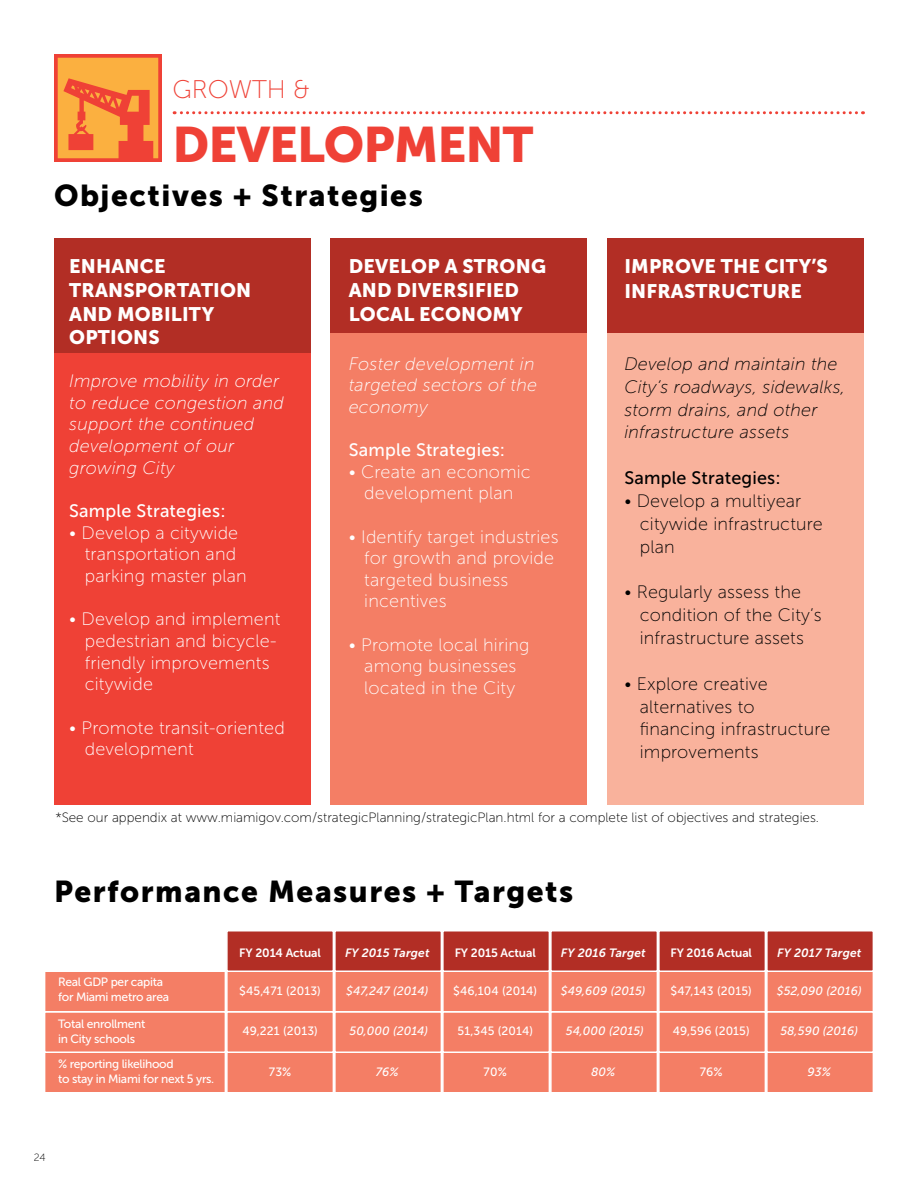
<style>
.page{position:relative;width:918px;height:1188px;background:#fff}
.page>*{position:absolute;margin:0;border:0;box-sizing:border-box;transform-origin:0 0}
.t1{font:49.5px "Museo Sans 900";letter-spacing:-.02em;color:#ef4136}
.t2{font:30px "Museo Sans 900";letter-spacing:.05em;color:#000}
.t3{font:25.5px "Museo Sans 100";color:#ef4136}
.t4{font:19.5px/23.7px "Museo Sans 900";letter-spacing:.01em;color:#fff}
.t5{font:18px/21.6px "Museo Sans 100";letter-spacing:.01em;color:#fff}
.t6{font:18px/22.8px "Museo Sans 100";letter-spacing:.01em;color:#000}
.t7{font:italic 18px/21.6px "Museo Sans 100";letter-spacing:.01em;color:#fff}
.t8{font:italic 18px/22.8px "Museo Sans 100";letter-spacing:.01em;color:#000}
.t9{font:18px "Museo Sans 500";letter-spacing:.01em;color:#fff}
.t10{font:18px "Museo Sans 500";letter-spacing:.01em;color:#000}
.t11{font:13.5px "Museo Sans 100";color:#000}
.t12{font:12px/15px "Museo Sans 500";letter-spacing:-.025em;color:#fff}
.t13{font:italic 12px "Museo Sans 500";letter-spacing:.01em;color:#fff}
.t14{font:12px "Museo Sans 500";letter-spacing:.01em;color:#fff}
.t15{font:12px "Museo Sans 700";letter-spacing:-.01em;color:#fff}
.t16{font:italic 12px "Museo Sans 700";letter-spacing:.01em;color:#fff}
.t17{font:10.5px "Museo Sans 100";color:#000}
</style>
<div class="page">
<div style="left:608px;top:238px;width:256px;height:568px;background:#f9b29c"></div>
<div style="left:608px;top:238px;width:256px;height:95px;background:#b22e25"></div>
<div style="left:54px;top:238px;width:256px;height:568px;background:#ef4136"></div>
<div style="left:331px;top:238px;width:256px;height:568px;background:#f47e65"></div>
<div style="left:54px;top:238px;width:256px;height:115px;background:#b22e25"></div>
<div style="left:331px;top:238px;width:256px;height:95px;background:#b22e25"></div>
<div style="left:44px;top:1052px;width:182px;height:42px;background:#f47e65;border:2px solid #fff"></div>
<div style="left:226px;top:1052px;width:108px;height:42px;background:#f47e65;border:2px solid #fff"></div>
<div style="left:442px;top:1052px;width:108px;height:42px;background:#f47e65;border:2px solid #fff"></div>
<div style="left:334px;top:1052px;width:108px;height:42px;background:#f47e65;border:2px solid #fff"></div>
<div style="left:550px;top:1052px;width:108px;height:42px;background:#f47e65;border:2px solid #fff"></div>
<div style="left:658px;top:1052px;width:108px;height:42px;background:#f47e65;border:2px solid #fff"></div>
<div style="left:766px;top:1052px;width:108px;height:42px;background:#f47e65;border:2px solid #fff"></div>
<div style="left:44px;top:1011px;width:182px;height:42px;background:#f47e65;border:2px solid #fff"></div>
<div style="left:226px;top:1011px;width:108px;height:42px;background:#f47e65;border:2px solid #fff"></div>
<div style="left:442px;top:1011px;width:108px;height:42px;background:#f47e65;border:2px solid #fff"></div>
<div style="left:334px;top:1011px;width:108px;height:42px;background:#f47e65;border:2px solid #fff"></div>
<div style="left:550px;top:1011px;width:108px;height:42px;background:#f47e65;border:2px solid #fff"></div>
<div style="left:658px;top:1011px;width:108px;height:42px;background:#f47e65;border:2px solid #fff"></div>
<div style="left:766px;top:1011px;width:108px;height:42px;background:#f47e65;border:2px solid #fff"></div>
<div style="left:44px;top:970px;width:182px;height:42px;background:#f47e65;border:2px solid #fff"></div>
<div style="left:226px;top:970px;width:108px;height:42px;background:#f47e65;border:2px solid #fff"></div>
<div style="left:442px;top:970px;width:108px;height:42px;background:#f47e65;border:2px solid #fff"></div>
<div style="left:334px;top:970px;width:108px;height:42px;background:#f47e65;border:2px solid #fff"></div>
<div style="left:550px;top:970px;width:108px;height:42px;background:#f47e65;border:2px solid #fff"></div>
<div style="left:658px;top:970px;width:108px;height:42px;background:#f47e65;border:2px solid #fff"></div>
<div style="left:766px;top:970px;width:108px;height:42px;background:#f47e65;border:2px solid #fff"></div>
<div style="left:226px;top:930px;width:108px;height:42px;background:#b22e25;border:2px solid #fff"></div>
<div style="left:442px;top:930px;width:108px;height:42px;background:#b22e25;border:2px solid #fff"></div>
<div style="left:334px;top:930px;width:108px;height:42px;background:#b22e25;border:2px solid #fff"></div>
<div style="left:550px;top:930px;width:108px;height:42px;background:#b22e25;border:2px solid #fff"></div>
<div style="left:658px;top:930px;width:108px;height:42px;background:#b22e25;border:2px solid #fff"></div>
<div style="left:766px;top:930px;width:108px;height:42px;background:#b22e25;border:2px solid #fff"></div>
<svg style="left:174px;top:111px;width:689px;height:3px"></svg>
<svg style="left:54px;top:54px;width:108px;height:108px"></svg>
<h3 class="t3" style="left:173px;top:76px;width:139px">GROWTH &amp;</h3>
<h1 class="t1" style="left:173px;top:117px;width:362px">DEVELOPMENT</h1>
<h2 class="t2" style="left:54px;top:179px;width:370px">Objectives + Strategies</h2>
<p class="t4" style="left:69px;top:255px;width:184px">ENHANCE<br>TRANSPORTATION<br>AND MOBILITY<br>OPTIONS</p>
<p class="t7" style="left:69px;top:370px;width:216px">Improve mobility in order to reduce congestion and support the continued development of our growing City</p>
<p class="t9" style="left:69px;top:501px;width:158px">Sample Strategies:</p>
<p class="t5" style="left:85px;top:522px;width:164px;text-indent:-15px">• Develop a citywide transportation and parking master plan</p>
<p class="t5" style="left:85px;top:609px;width:197px;text-indent:-15px">• Develop and implement pedestrian and bicycle&shy;friendly improvements citywide</p>
<p class="t5" style="left:85px;top:717px;width:202px;text-indent:-15px">• Promote transit-oriented development</p>
<p class="t4" style="left:349px;top:255px;width:199px">DEVELOP A STRONG<br>AND DIVERSIFIED<br>LOCAL ECONOMY</p>
<p class="t7" style="left:349px;top:353px;width:190px">Foster development in targeted sectors of the economy</p>
<p class="t9" style="left:349px;top:440px;width:158px">Sample Strategies:</p>
<p class="t5" style="left:349px;top:461px;width:184px;text-align:center">• Create an economic development plan</p>
<p class="t5" style="left:364px;top:526px;width:196px;text-indent:-15px">• Identify target industries for growth and provide targeted business incentives</p>
<p class="t5" style="left:349px;top:634px;width:182px;text-align:center">• Promote local hiring among businesses located in the City</p>
<p class="t4" style="left:624px;top:254px;width:205px;line-height:24.3px">IMPROVE THE CITY’S<br>INFRASTRUCTURE</p>
<p class="t8" style="left:624px;top:352px;width:222px">Develop and maintain the<br>City’s roadways, sidewalks, storm drains, and other infrastructure assets</p>
<p class="t10" style="left:624px;top:468px;width:158px">Sample Strategies:</p>
<p class="t6" style="left:640px;top:490px;width:185px;text-indent:-15px">• Develop a multiyear citywide infrastructure plan</p>
<p class="t6" style="left:640px;top:581px;width:183px;text-indent:-15px">• Regularly assess the condition of the City’s infrastructure assets</p>
<p class="t6" style="left:640px;top:672px;width:192px;text-indent:-15px">• Explore creative alternatives to financing infrastructure improvements</p>
<p class="t11" style="left:55px;top:810px;width:765px">*See our appendix at www.miamigov.com/strategicPlanning/strategicPlan.html for a complete list of objectives and strategies.</p>
<h2 class="t2" style="left:54px;top:874px;width:521px">Performance Measures + Targets</h2>
<p class="t15" style="left:239px;top:946px;width:83px">FY 2014 Actual</p>
<p class="t16" style="left:345px;top:946px;width:86px">FY 2015 Target</p>
<p class="t15" style="left:455px;top:946px;width:83px">FY 2015 Actual</p>
<p class="t16" style="left:561px;top:946px;width:86px">FY 2016 Target</p>
<p class="t15" style="left:670px;top:946px;width:83px">FY 2016 Actual</p>
<p class="t16" style="left:777px;top:946px;width:86px">FY 2017 Target</p>
<p class="t12" style="left:58px;top:975px;width:112px">Real GDP per capita for Miami metro area</p>
<p class="t13" style="left:777px;top:985px;width:86px">$52,090 (2016)</p>
<p class="t13" style="left:780px;top:1024px;width:79px">58,590 (2016)</p>
<p class="t13" style="left:808px;top:1065px;width:25px">93%</p>
<p class="t13" style="left:346px;top:985px;width:84px">$47,247 (2014)</p>
<p class="t14" style="left:453px;top:985px;width:86px">$46,104 (2014)</p>
<p class="t14" style="left:457px;top:1024px;width:77px">51,345 (2014)</p>
<p class="t12" style="left:484px;top:1064px;width:25px">70%</p>
<p class="t14" style="left:239px;top:985px;width:83px">$45,471 (2013)</p>
<p class="t14" style="left:242px;top:1024px;width:77px">49,221 (2013)</p>
<p class="t12" style="left:269px;top:1064px;width:24px">73%</p>
<p class="t13" style="left:561px;top:985px;width:86px">$49,609 (2015)</p>
<p class="t14" style="left:671px;top:985px;width:83px">$47,143 (2015)</p>
<p class="t14" style="left:673px;top:1024px;width:79px">49,596 (2015)</p>
<p class="t12" style="left:700px;top:1064px;width:24px">76%</p>
<p class="t12" style="left:58px;top:1016px;width:89px">Total enrollment in City schools</p>
<p class="t12" style="left:58px;top:1056px;width:158px">% reporting likelihood<br>to stay in Miami for next 5 yrs.</p>
<p class="t13" style="left:350px;top:1024px;width:80px">50,000 (2014)</p>
<p class="t13" style="left:566px;top:1024px;width:80px">54,000 (2015)</p>
<p class="t13" style="left:376px;top:1065px;width:25px">76%</p>
<p class="t13" style="left:591px;top:1065px;width:26px">80%</p>
<p class="t17" style="left:34px;top:1152px;width:13px">24</p>
</div>
